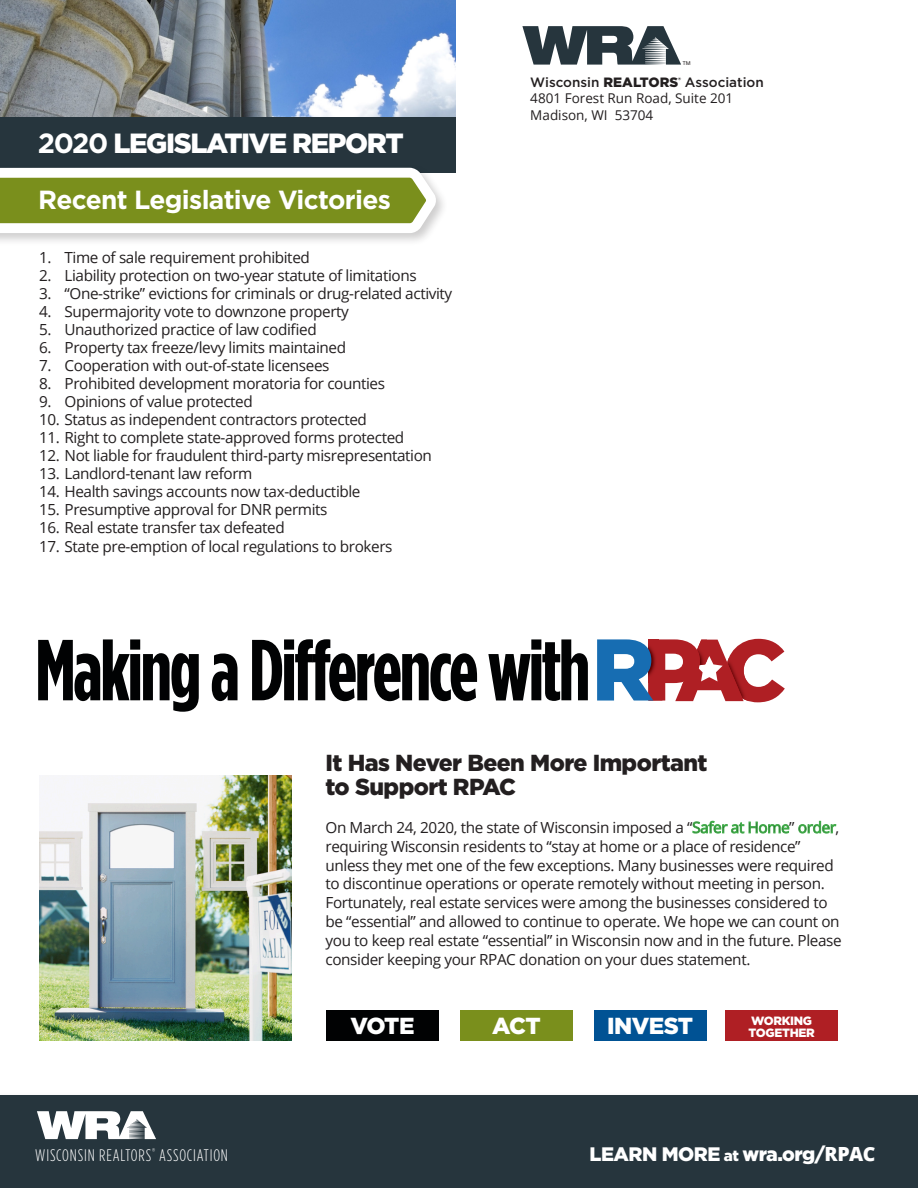
<style>
.page{position:relative;width:918px;height:1188px;background:#fff}
.page>*{position:absolute;margin:0;border:0;box-sizing:border-box;transform-origin:0 0}
.Demi_Compressed_52_4{font:700 86.25px "Gotham Condensed";letter-spacing:-.03em;color:#010203}
.toc_section_heading{font:900 27.75px "Gotham";letter-spacing:-.05em;color:#fff}
.toc_section_heading-2{font:700 26.25px "Gotham";letter-spacing:-.025em;color:#fff}
.Leg_Report_-_Issue{font:900 23.1px "Gotham";letter-spacing:-.025em;color:#231f20}
.Leg_Report_-_Issue-2{font:900 23.1px "Gotham";letter-spacing:-.025em;color:#fff}
.Breakout_Subhead{font:900 19.5px "Gotham";letter-spacing:-.025em;color:#fff}
.section_title{font:300 16.65px "Gotham Condensed";letter-spacing:.05em;color:#fff}
.Leg_Report_-_Issue-3{font:15.3px/18.8px "Open Sans";letter-spacing:-.025em;color:#231f20}
.t1{font:13.5px/16.2px "Open Sans";color:#231f20}
.t2{font:500 13.5px "Gotham";color:#231f20}
.Leg_Report_-_Issue-4{font:900 12px "Gotham";letter-spacing:-.025em;color:#fff}
.t3{font:5.4px "Frutiger";color:#231f20}
.s1{font-weight:700}
.s2{font-weight:900}
.s3{font-size:15.15px}
.s4{font-family:"Open Sans";font-weight:800}
</style>
<div class="page">
<div style="left:0;top:112px;width:456px;height:61px;background:#26353d"></div>
<img style="left:39px;top:776px;width:253px;height:264px">
<svg style="left:597px;top:639px;width:188px;height:63px"></svg>
<div style="left:0;top:1092px;width:918px;height:96px;background:#fafafa"></div>
<div style="left:0;top:1095px;width:918px;height:93px;background:#26353d"></div>
<svg style="left:37px;top:1111px;width:119px;height:28px"></svg>
<img style="left:0;top:0;width:456px;height:117px">
<div style="left:326px;top:1010px;width:113px;height:31px;background:#010203"></div>
<div style="left:460px;top:1010px;width:113px;height:31px;background:#7a8f1c"></div>
<div style="left:594px;top:1010px;width:112px;height:31px;background:#005294"></div>
<div style="left:726px;top:1010px;width:112px;height:31px;background:#af1f24"></div>
<div style="left:0;top:164px;width:449px;height:82px;background:#231f20;opacity:.22"></div>
<svg style="left:0;top:166px;width:437px;height:68px"></svg>
<svg style="left:522px;top:26px;width:159px;height:39px"></svg>
<p class="t3" style="left:683px;top:59px;width:10px">TM</p>
<p class="toc_section_heading" style="left:38px;top:126px;width:367px"><span class="s1">2020</span> LEGISLATIVE REPORT</p>
<p class="toc_section_heading-2" style="left:38px;top:182px;width:354px">Recent Legislative Victories</p>
<p class="Leg_Report_-_Issue-3" style="left:39px;top:247px;width:272px">1. Time of sale requirement prohibited</p>
<p class="Leg_Report_-_Issue-3" style="left:39px;top:265px;width:379px">2. Liability protection on two-year statute of limitations</p>
<p class="Leg_Report_-_Issue-3" style="left:39px;top:283px;width:415px">3. “One-strike” evictions for criminals or drug-related activity</p>
<p class="Leg_Report_-_Issue-3" style="left:39px;top:301px;width:311px">4. Supermajority vote to downzone property</p>
<p class="Leg_Report_-_Issue-3" style="left:39px;top:319px;width:279px">5. Unauthorized practice of law codified</p>
<p class="Leg_Report_-_Issue-3" style="left:39px;top:337px;width:309px">6. Property tax freeze/levy limits maintained</p>
<p class="Leg_Report_-_Issue-3" style="left:39px;top:355px;width:292px">7. Cooperation with out-of-state licensees</p>
<p class="Leg_Report_-_Issue-3" style="left:39px;top:373px;width:348px">8. Prohibited development moratoria for counties</p>
<p class="Leg_Report_-_Issue-3" style="left:39px;top:391px;width:215px">9. Opinions of value protected</p>
<p class="Leg_Report_-_Issue-3" style="left:39px;top:409px;width:329px">10. Status as independent contractors protected</p>
<p class="Leg_Report_-_Issue-3" style="left:39px;top:427px;width:367px">11. Right to complete state-approved forms protected</p>
<p class="Leg_Report_-_Issue-3" style="left:39px;top:445px;width:394px">12. Not liable for fraudulent third-party misrepresentation</p>
<p class="Leg_Report_-_Issue-3" style="left:39px;top:463px;width:215px">13. Landlord-tenant law reform</p>
<p class="Leg_Report_-_Issue-3" style="left:39px;top:481px;width:323px">14. Health savings accounts now tax-deductible</p>
<p class="Leg_Report_-_Issue-3" style="left:39px;top:499px;width:290px">15. Presumptive approval for DNR permits</p>
<p class="Leg_Report_-_Issue-3" style="left:39px;top:517px;width:247px">16. Real estate transfer tax defeated</p>
<p class="Leg_Report_-_Issue-3" style="left:39px;top:537px;width:355px">17. State pre-emption of local regulations to brokers</p>
<p class="t2" style="left:530px;top:74px;width:235px">Wisconsin <span class="s2">REALTORS</span><sup>®</sup> Association</p>
<p class="t1" style="left:530px;top:90px;width:204px">4801 Forest Run Road, Suite 201<br>Madison, WI 53704</p>
<p class="Demi_Compressed_52_4" style="left:35px;top:618px;width:557px">Making a Difference with</p>
<p class="Leg_Report_-_Issue" style="left:325px;top:749px;width:383px">It Has Never Been More Important</p>
<p class="Leg_Report_-_Issue" style="left:325px;top:773px;width:192px">to Support RPAC</p>
<p class="Leg_Report_-_Issue-3" style="left:325px;top:818px;width:518px">On March 24, 2020, the state of Wisconsin imposed a “Safer at Home” order, requiring Wisconsin residents to “stay at home or a place of residence” unless they met one of the few exceptions. Many businesses were required to discontinue operations or operate remotely without meeting in person.<br>Fortunately, real estate services were among the businesses considered to be “essential” and allowed to continue to operate. We hope we can count on you to keep real estate “essential” in Wisconsin now and in the future. Please consider keeping your RPAC donation on your dues statement.</p>
<p class="Leg_Report_-_Issue-2" style="left:350px;top:1012px;width:66px">VOTE</p>
<p class="Leg_Report_-_Issue-2" style="left:492px;top:1012px;width:50px">ACT</p>
<p class="Leg_Report_-_Issue-2" style="left:607px;top:1012px;width:87px">INVEST</p>
<p class="Leg_Report_-_Issue-4" style="left:751px;top:1013px;width:63px">WORKING</p>
<p class="Leg_Report_-_Issue-4" style="left:749px;top:1025px;width:68px">TOGETHER</p>
<p class="section_title" style="left:35px;top:1145px;width:194px">WISCONSIN REALTORS<sup>®</sup> ASSOCIATION</p>
<p class="Breakout_Subhead" style="left:590px;top:1143px;width:288px">LEARN MORE <span class="s3">at</span> wra.org/<span class="s4">RPAC</span></p>
</div>
